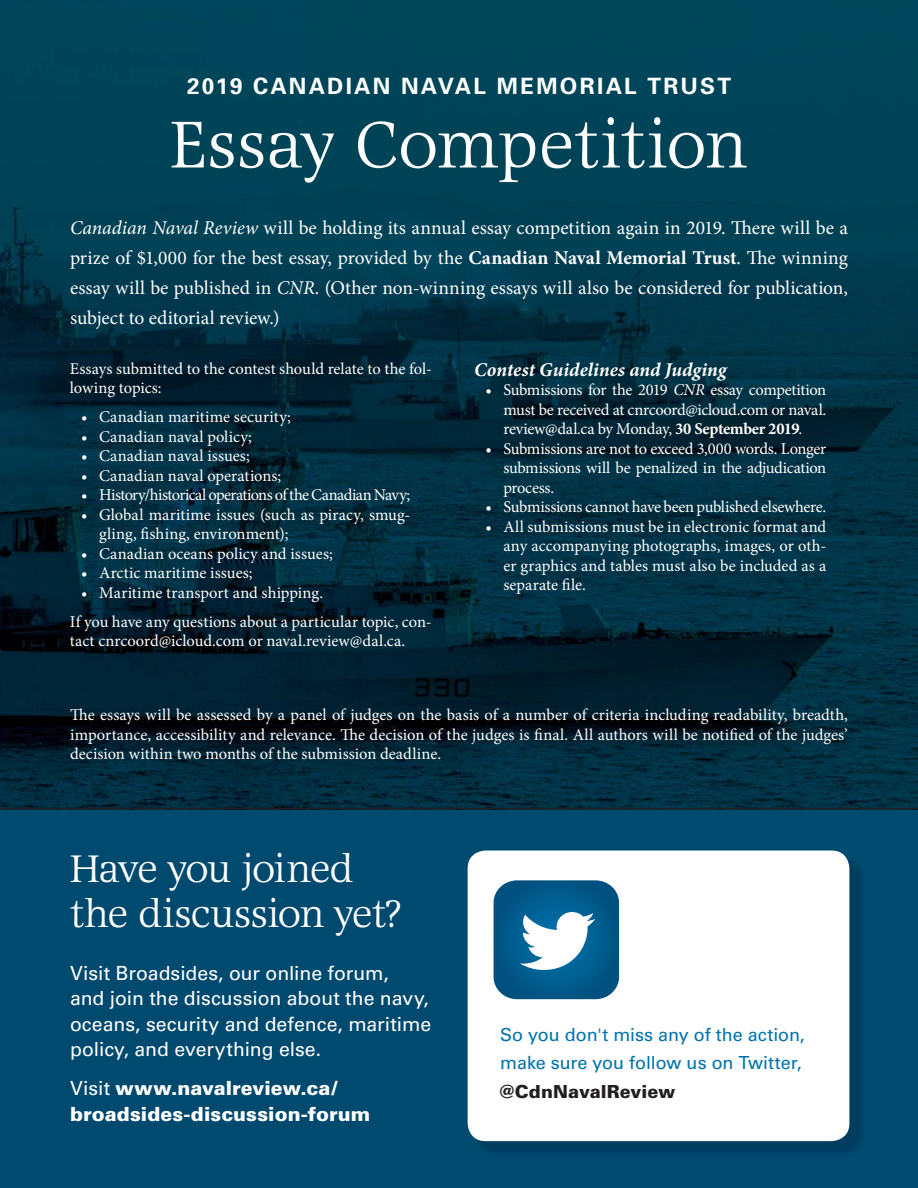
<style>
.page{position:relative;width:918px;height:1188px;background:#00496f}
.page>*{position:absolute;margin:0;border:0;box-sizing:border-box;transform-origin:0 0}
.t1{font:64.5px "Alinea Roman";color:#fff}
.t2{font:37.5px/45px "Alinea Roman";letter-spacing:-.025em;color:#fff}
.t3{font:700 22.5px "Univers";letter-spacing:.1em;color:#fff}
.t4{font:19.5px/30px "Minion Pro";letter-spacing:-.01em;color:#fff;text-align:justify}
.t5{font:19.5px/25.5px "Univers";color:#fff}
.t6{font:900 19.5px/25.5px "Univers";color:#fff}
.t7{font:italic 700 19.5px "Minion Pro";color:#fff}
.t8{font:18px/28.5px "Univers";letter-spacing:-.005em;color:#0072ae}
.t9{font:900 18px "Univers";color:#231f20}
.t10{font:16.5px/19.5px "Minion Pro";letter-spacing:-.005em;color:#fff;text-align:justify}
.t11{font:16.5px "Minion Pro";letter-spacing:-.04em;color:#fff}
.s1{font-style:italic}
.s2{font-weight:700}
.s3{font-weight:400}
</style>
<div class="page">
<img style="left:0;top:0;width:918px;height:809px">
<img style="left:473px;top:856px;width:388px;height:295px">
<div style="left:468px;top:850px;width:381px;height:291px;background:#fff;border-radius:18px"></div>
<svg style="left:494px;top:880px;width:125px;height:119px"></svg>
<hr style="left:1px;top:808px;width:917px;height:1px;background:#231f20">
<h3 class="t3" style="left:187px;top:78px;width:546px">2019 CANADIAN NAVAL MEMORIAL TRUST</h3>
<h1 class="t1" style="left:170px;top:114px;width:579px">Essay Competition</h1>
<p class="t4" style="left:70px;top:215px;width:779px"><span class="s1">Canadian Naval Review</span> will be holding its annual essay competition again in 2019. There will be a prize of $1,000 for the best essay, provided by the <span class="s2">Canadian Naval Memorial Trust</span>. The winning essay will be published in <span class="s1">CNR</span>. (Other non-winning essays will also be considered for publication, subject to editorial review.)</p>
<p class="t10" style="left:70px;top:360px;width:364px">Essays submitted to the contest should relate to the fol&shy;lowing topics:</p>
<p class="t10" style="left:81px;top:409px;width:211px">• Canadian maritime security;</p>
<p class="t10" style="left:81px;top:428px;width:172px">• Canadian naval policy;</p>
<p class="t10" style="left:81px;top:448px;width:170px">• Canadian naval issues;</p>
<p class="t10" style="left:81px;top:467px;width:202px">• Canadian naval operations;</p>
<p class="t11" style="left:81px;top:488px;width:331px">• History/historical operations of the Canadian Navy;</p>
<p class="t10" style="left:99px;top:506px;width:313px;text-indent:-18px">• Global maritime issues (such as piracy, smug&shy;gling, fishing, environment);</p>
<p class="t10" style="left:81px;top:545px;width:253px">• Canadian oceans policy and issues;</p>
<p class="t10" style="left:81px;top:565px;width:173px">• Arctic maritime issues;</p>
<p class="t10" style="left:70px;top:579px;width:363px;line-height:29.2px;text-indent:11px">• Maritime transport and shipping.<br>If you have any questions about a particular topic, con-</p>
<p class="t10" style="left:70px;top:633px;width:337px">tact cnrcoord@icloud.com or naval.review@dal.ca.</p>
<p class="t7" style="left:474px;top:362px;width:254px">Contest Guidelines and Judging</p>
<p class="t10" style="left:503px;top:382px;width:324px;text-indent:-18px">• Submissions for the 2019 <span class="s1">CNR</span> essay competition must be received at cnrcoord@icloud.com or naval. review@dal.ca by Monday, <span class="s2">30 September 2019</span>.</p>
<p class="t10" style="left:503px;top:440px;width:324px;text-indent:-18px">• Submissions are not to exceed 3,000 words. Longer submissions will be penalized in the adjudication process.</p>
<p class="t10" style="left:485px;top:499px;width:342px">• Submissions cannot have been published elsewhere.</p>
<p class="t10" style="left:503px;top:518px;width:324px;text-indent:-18px">• All submissions must be in electronic format and any accompanying photographs, images, or oth&shy;er graphics and tables must also be included as a separate file.</p>
<p class="t10" style="left:70px;top:706px;width:779px">The essays will be assessed by a panel of judges on the basis of a number of criteria including readability, breadth, importance, accessibility and relevance. The decision of the judges is final. All authors will be notified of the judges’ decision within two months of the submission deadline.</p>
<h2 class="t2" style="left:70px;top:848px;width:332px">Have you joined the discussion yet?</h2>
<p class="t5" style="left:70px;top:962px;width:363px">Visit Broadsides, our online forum,<br>and join the discussion about the navy, oceans, security and defence, maritime policy, and everything else.</p>
<p class="t6" style="left:70px;top:1077px;width:302px"><span class="s3">Visit</span> www.navalreview.ca/ broadsides-discussion-forum</p>
<p class="t8" style="left:500px;top:1022px;width:306px">So you don't miss any of the action, make sure you follow us on Twitter,</p>
<p class="t9" style="left:500px;top:1085px;width:177px">@CdnNavalReview</p>
</div>
